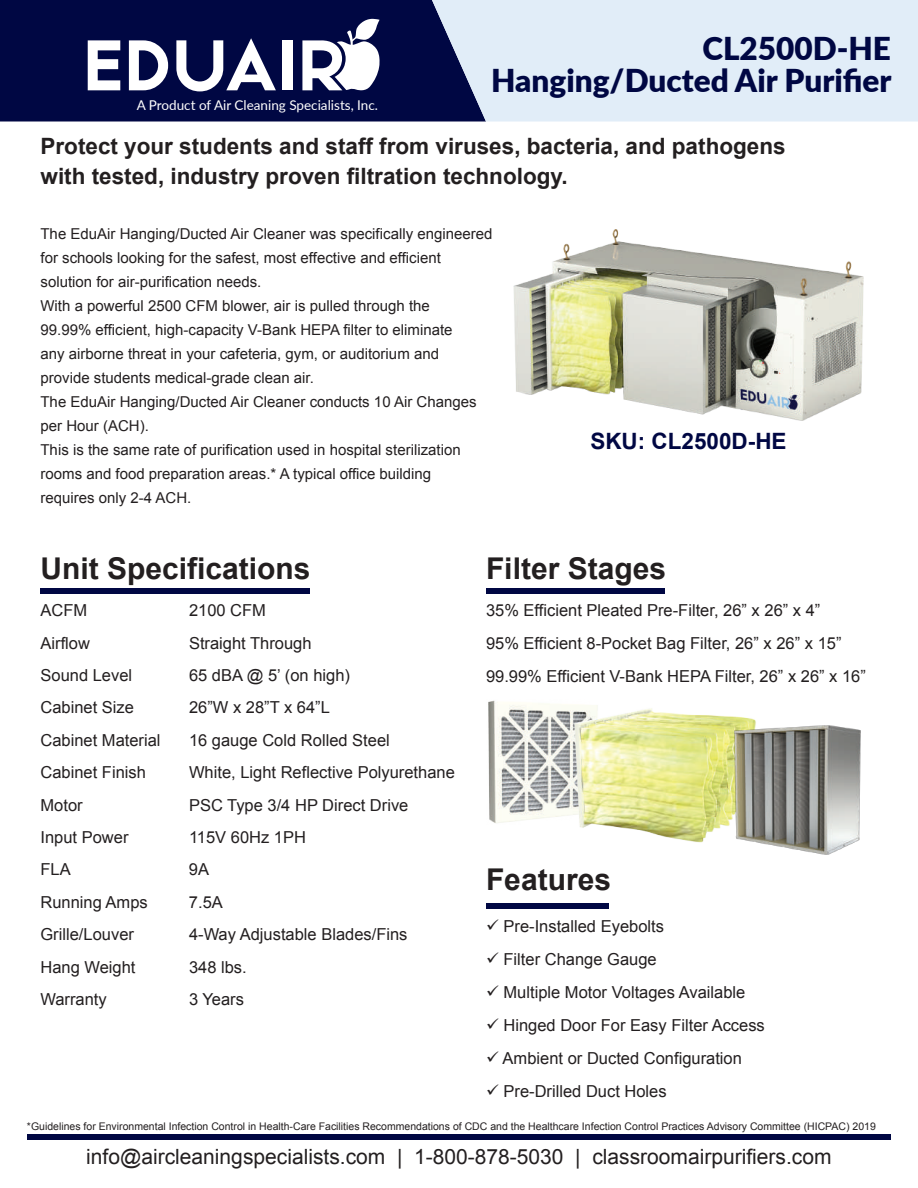
<style>
.page{position:relative;width:918px;height:1188px;background:#fff}
.page>*{position:absolute;margin:0;border:0;box-sizing:border-box;transform-origin:0 0}
.t1{font:900 31.5px/31.5px "Lato";color:#000743;text-align:right}
.t2{font:700 30px "Arial";color:#231f20}
.t3{font:700 22.5px/30px "Arial";color:#231f20}
.t4{font:700 22.5px "Arial";color:#000743}
.t5{font:21px "Arial";color:#231f20}
.t6{font:16.5px/32.4px "Arial";color:#231f20}
.t7{font:15px/24px "Arial";color:#231f20}
.t8{font:13.5px "Lato";color:#fff}
.t9{font:10.5px "Arial";color:#231f20}
</style>
<div class="page">
<img style="left:488px;top:700px;width:110px;height:123px">
<img style="left:574px;top:708px;width:182px;height:135px">
<img style="left:734px;top:725px;width:127px;height:130px">
<div style="left:27px;top:1134px;width:864px;height:5px;background:#000743"></div>
<div style="left:40px;top:589px;width:270px;height:5px;background:#000743"></div>
<div style="left:486px;top:589px;width:178px;height:5px;background:#000743"></div>
<div style="left:486px;top:903px;width:123px;height:5px;background:#000743"></div>
<img style="left:513px;top:230px;width:351px;height:191px">
<div style="left:0;top:0;width:432px;height:122px;background:#000743"></div>
<div style="left:432px;top:0;width:486px;height:122px;background:#e1edf8"></div>
<svg style="left:88px;top:40px;width:32px;height:50px"></svg>
<svg style="left:129px;top:40px;width:39px;height:50px"></svg>
<svg style="left:176px;top:38px;width:100px;height:53px"></svg>
<div style="left:282px;top:40px;width:10px;height:50px;background:#fff"></div>
<svg style="left:302px;top:19px;width:78px;height:71px"></svg>
<p class="t8" style="left:137px;top:96px;width:243px">A Product of Air Cleaning Specialists, Inc.</p>
<h1 class="t1" style="left:491px;top:32px;width:402px">CL2500D-HE<br>Hanging/Ducted Air Purifier</h1>
<h3 class="t3" style="left:41px;top:132px;width:747px">Protect your students and staff from viruses, bacteria, and pathogens with tested, industry proven filtration technology.</h3>
<p class="t7" style="left:40px;top:222px;width:453px">The EduAir Hanging/Ducted Air Cleaner was specifically engineered for schools looking for the safest, most effective and efficient solution for air-purification needs.<br>With a powerful 2500 CFM blower, air is pulled through the<br>99.99% efficient, high-capacity V-Bank HEPA filter to eliminate<br>any airborne threat in your cafeteria, gym, or auditorium and<br>provide students medical-grade clean air.<br>The EduAir Hanging/Ducted Air Cleaner conducts 10 Air Changes per Hour (ACH).<br>This is the same rate of purification used in hospital sterilization rooms and food preparation areas.* A typical office building<br>requires only 2-4 ACH.</p>
<h3 class="t4" style="left:590px;top:426px;width:198px">SKU: CL2500D-HE</h3>
<h2 class="t2" style="left:41px;top:549px;width:272px">Unit Specifications</h2>
<h2 class="t2" style="left:486px;top:549px;width:182px">Filter Stages</h2>
<p class="t6" style="left:189px;top:594px;width:267px">2100 CFM<br>Straight Through<br>65 dBA @ 5’ (on high)<br>26”W x 28”T x 64”L<br>16 gauge Cold Rolled Steel<br>White, Light Reflective Polyurethane<br>PSC Type 3/4 HP Direct Drive<br>115V 60Hz 1PH</p>
<p class="t6" style="left:40px;top:594px;width:122px">ACFM<br>Airflow<br>Sound Level<br>Cabinet Size<br>Cabinet Material<br>Cabinet Finish<br>Motor<br>Input Power</p>
<p class="t6" style="left:486px;top:594px;width:381px;line-height:33px">35% Efficient Pleated Pre-Filter, 26” x 26” x 4”<br>95% Efficient 8-Pocket Bag Filter, 26” x 26” x 15”<br>99.99% Efficient V-Bank HEPA Filter, 26” x 26” x 16”</p>
<p class="t6" style="left:40px;top:854px;width:32px">FLA</p>
<p class="t6" style="left:189px;top:854px;width:22px">9A</p>
<p class="t6" style="left:40px;top:886px;width:109px">Running Amps</p>
<p class="t6" style="left:189px;top:886px;width:35px">7.5A</p>
<p class="t6" style="left:40px;top:918px;width:95px">Grille/Louver</p>
<p class="t6" style="left:189px;top:918px;width:220px">4-Way Adjustable Blades/Fins</p>
<p class="t6" style="left:41px;top:951px;width:97px">Hang Weight</p>
<p class="t6" style="left:189px;top:951px;width:59px">348 lbs.</p>
<p class="t6" style="left:40px;top:983px;width:68px">Warranty</p>
<p class="t6" style="left:189px;top:983px;width:57px">3 Years</p>
<h2 class="t2" style="left:486px;top:859px;width:127px">Features</h2>
<p class="t6" style="left:486px;top:911px;width:180px">✓ Pre-Installed Eyebolts</p>
<p class="t6" style="left:486px;top:944px;width:172px">✓ Filter Change Gauge</p>
<p class="t6" style="left:486px;top:977px;width:261px">✓ Multiple Motor Voltages Available</p>
<p class="t6" style="left:486px;top:1010px;width:280px">✓ Hinged Door For Easy Filter Access</p>
<p class="t6" style="left:486px;top:1043px;width:257px">✓ Ambient or Ducted Configuration</p>
<p class="t6" style="left:486px;top:1076px;width:182px">✓ Pre-Drilled Duct Holes</p>
<p class="t9" style="left:27px;top:1119px;width:850px">*Guidelines for Environmental Infection Control in Health-Care Facilities Recommendations of CDC and the Healthcare Infection Control Practices Advisory Committee (HICPAC) 2019</p>
<p class="t5" style="left:86px;top:1143px;width:747px">info@aircleaningspecialists.com | 1-800-878-5030 | classroomairpurifiers.com</p>
</div>
